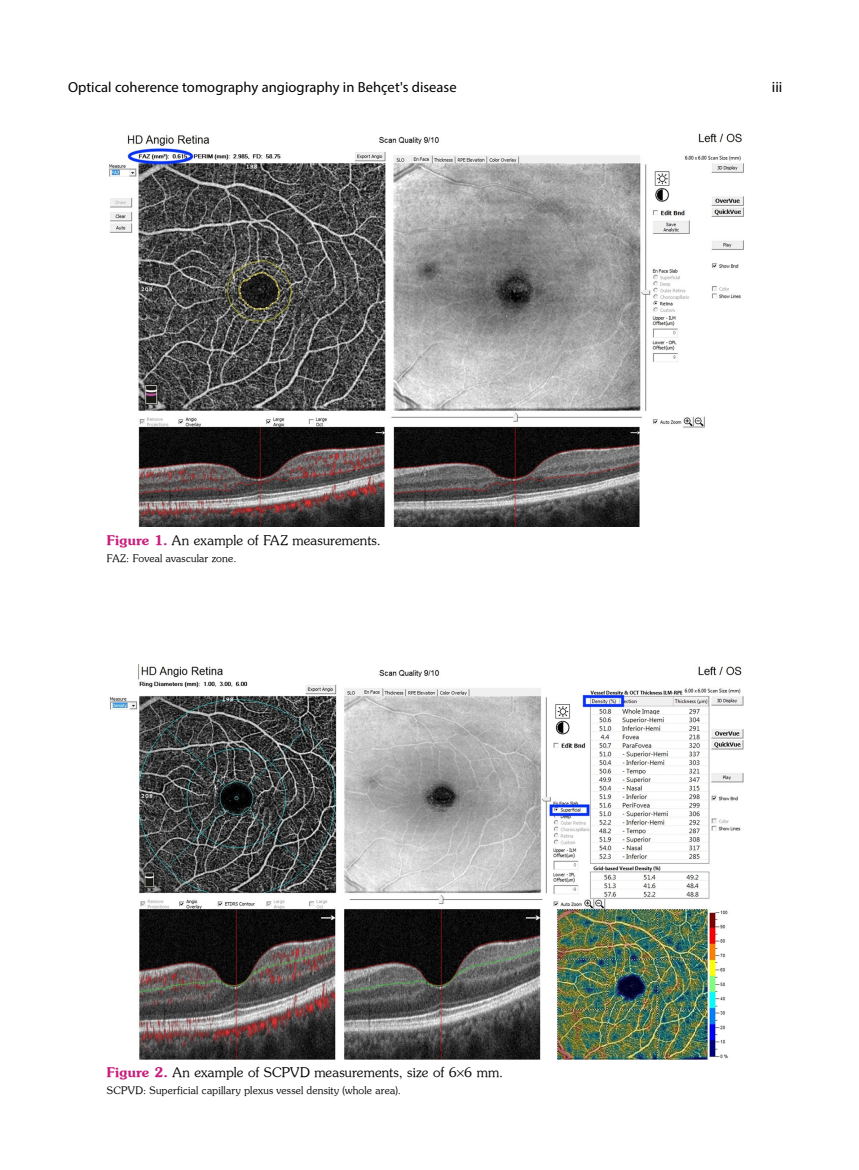
<style>
.page{position:relative;width:859px;height:1170px;background:#fff}
.page>*{position:absolute;margin:0;border:0;box-sizing:border-box;transform-origin:0 0}
.t1{font:15px "Myriad Pro";color:#000}
.t2{font:14.55px "Myriad Pro";letter-spacing:.005em;color:#000}
.t3{font:13.35px "Souvenir Turk";letter-spacing:.01em;color:#000}
.t4{font:10.35px "Souvenir Turk";letter-spacing:.02em;color:#000}
.s1{font-family:"Souvenir Turk B";color:#c81e7c}
</style>
<div class="page">
<img style="left:109px;top:133px;width:635px;height:393px">
<img style="left:109px;top:664px;width:635px;height:395px">
<p class="t2" style="left:68px;top:78px;width:390px">Optical coherence tomography angiography in Behçet's disease</p>
<p class="t1" style="left:772px;top:78px;width:12px">iii</p>
<p class="t3" style="left:107px;top:532px;width:276px"><span class="s1">Figure 1.</span> An example of FAZ measurements.</p>
<p class="t4" style="left:107px;top:551px;width:131px">FAZ: Foveal avascular zone.</p>
<p class="t3" style="left:107px;top:1064px;width:398px"><span class="s1">Figure 2.</span> An example of SCPVD measurements, size of 6 6 mm.</p>
<p class="t4" style="left:107px;top:1083px;width:295px">SCPVD: Superficial capillary plexus vessel density (whole area).</p>
</div>
